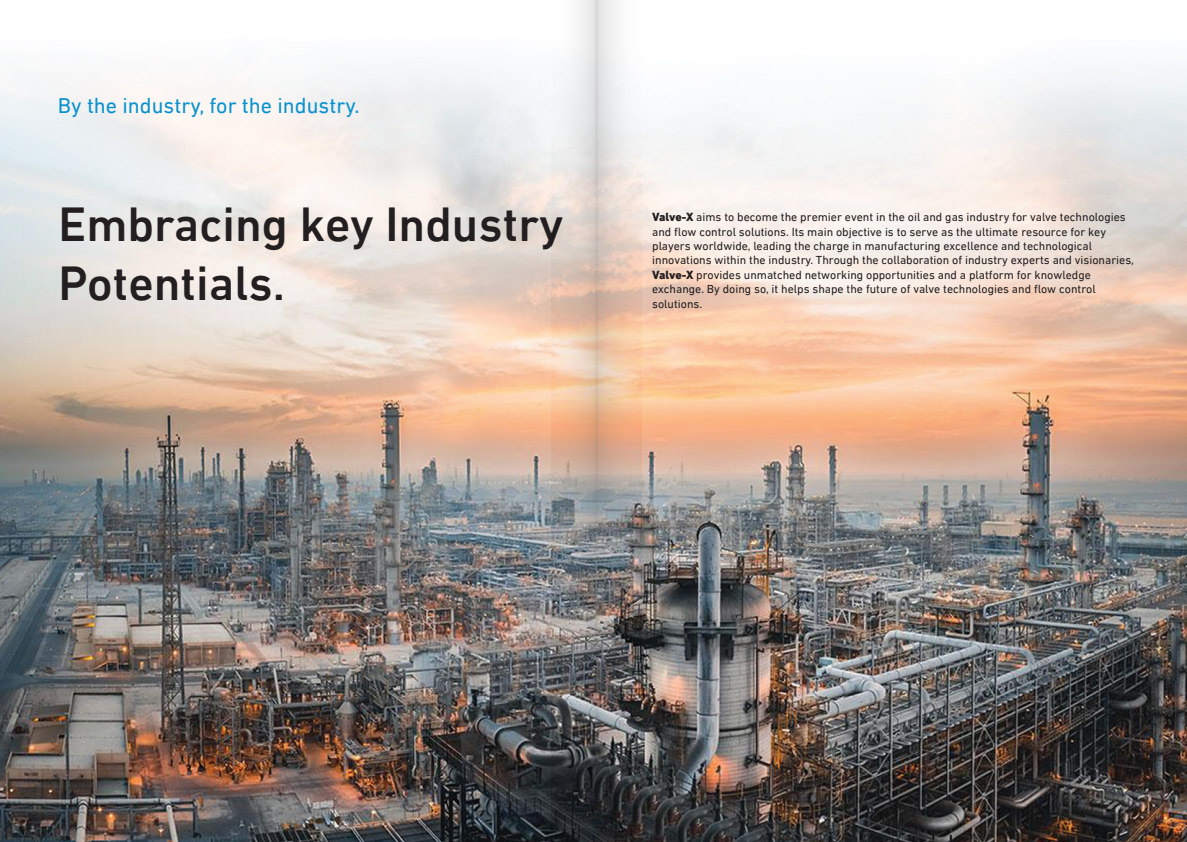
<style>
.page{position:relative;width:1187px;height:842px;background:#fff}
.page>*{position:absolute;margin:0;border:0;box-sizing:border-box;transform-origin:0 0}
.t1{font:500 48.8px/58.5px "DIN Next LT Arabic";color:#231f20}
.t2{font:22px "DIN Next LT Arabic";color:#0892cd}
.t3{font:12px/14.4px "DIN Next LT Arabic";color:#231f20}
.s1{font-weight:800}
</style>
<div class="page">
<img style="left:0;top:64px;width:1186px;height:778px">
<img style="left:598px;top:0;width:43px;height:842px">
<img style="left:552px;top:0;width:46px;height:842px">
<h2 class="t2" style="left:58px;top:92px;width:303px">By the industry, for the industry.</h2>
<h1 class="t1" style="left:59px;top:195px;width:505px">Embracing key Industry<br>Potentials.</h1>
<p class="t3" style="left:652px;top:210px;width:483px"><span class="s1">Valve-X</span> aims to become the premier event in the oil and gas industry for valve technologies and flow control solutions. Its main objective is to serve as the ultimate resource for key players worldwide, leading the charge in manufacturing excellence and technological innovations within the industry. Through the collaboration of industry experts and visionaries, <span class="s1">Valve-X</span> provides unmatched networking opportunities and a platform for knowledge exchange. By doing so, it helps shape the future of valve technologies and flow control solutions.</p>
</div>
